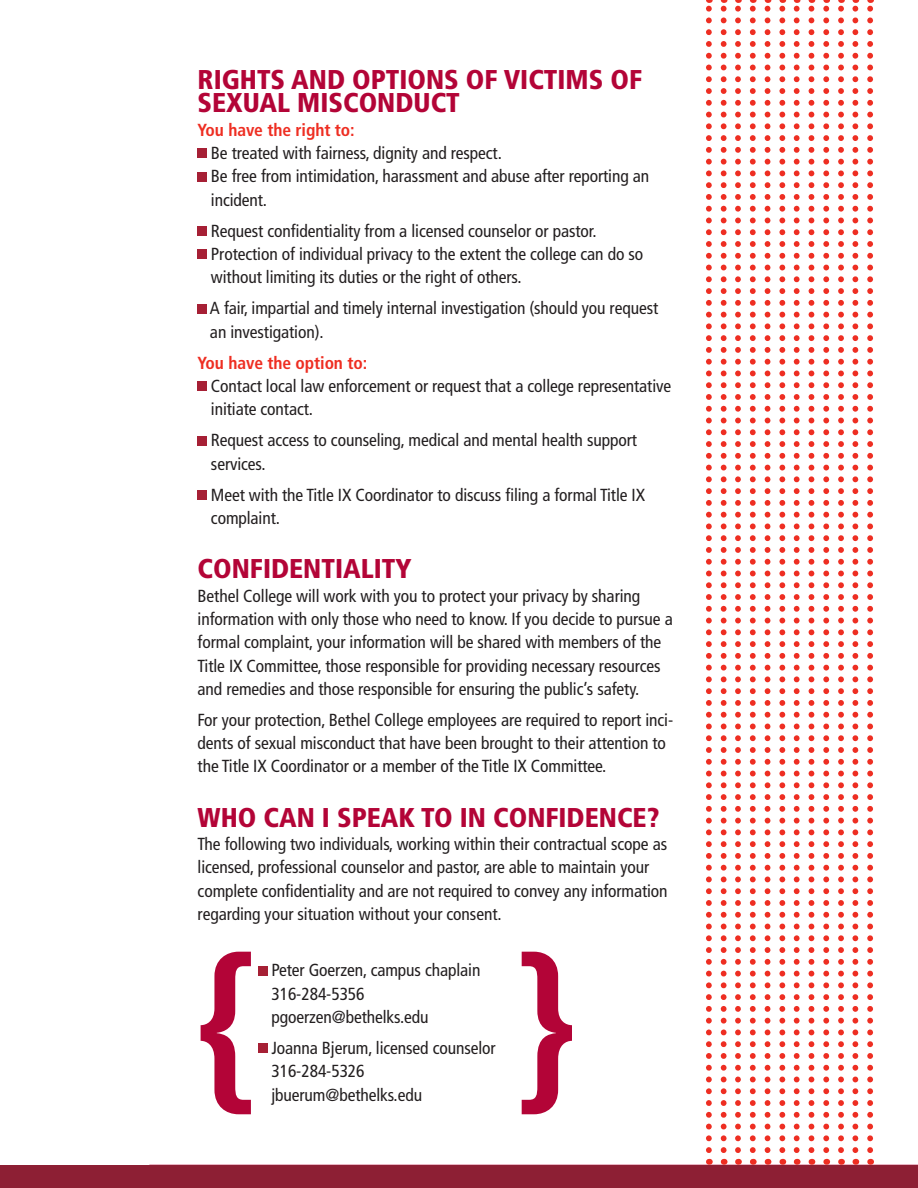
<style>
.page{position:relative;width:918px;height:1188px;background:#fff}
.page>*{position:absolute;margin:0;border:0;box-sizing:border-box;transform-origin:0 0}
.t1{font:900 condensed 181.5px "Frutiger LT Std";color:#b30437;scale:.91 1}
.t2{font:900 condensed 27.15px/23.2px "Frutiger LT Std";color:#b30437}
.t3{font:condensed 17.4px/23.2px "Frutiger LT Std";letter-spacing:-.005em;color:#231f20}
.s1{font-weight:700;color:#ee2e22}
</style>
<div class="page">
<div style="left:149px;top:1165px;width:769px;height:23px;background:#8d1f34"></div>
<div style="left:198px;top:149px;width:9px;height:9px;background:#a62035"></div>
<div style="left:198px;top:172px;width:9px;height:9px;background:#a62035"></div>
<div style="left:198px;top:226px;width:9px;height:10px;background:#a62035"></div>
<div style="left:198px;top:250px;width:9px;height:9px;background:#a62035"></div>
<div style="left:198px;top:304px;width:9px;height:9px;background:#a62035"></div>
<div style="left:198px;top:382px;width:9px;height:9px;background:#a62035"></div>
<div style="left:198px;top:436px;width:9px;height:9px;background:#a62035"></div>
<div style="left:198px;top:490px;width:9px;height:10px;background:#a62035"></div>
<svg style="left:867px;top:0;width:6px;height:1150px"></svg>
<svg style="left:852px;top:0;width:6px;height:1150px"></svg>
<svg style="left:838px;top:0;width:6px;height:1150px"></svg>
<svg style="left:823px;top:0;width:6px;height:1150px"></svg>
<svg style="left:809px;top:0;width:5px;height:1150px"></svg>
<svg style="left:794px;top:0;width:6px;height:1150px"></svg>
<svg style="left:779px;top:0;width:6px;height:1150px"></svg>
<svg style="left:765px;top:0;width:5px;height:1150px"></svg>
<svg style="left:750px;top:0;width:6px;height:1150px"></svg>
<svg style="left:735px;top:0;width:6px;height:1150px"></svg>
<svg style="left:721px;top:0;width:6px;height:1150px"></svg>
<svg style="left:706px;top:0;width:6px;height:1150px"></svg>
<div style="left:258px;top:966px;width:9px;height:9px;background:#a62035"></div>
<div style="left:258px;top:1044px;width:9px;height:9px;background:#a62035"></div>
<div style="left:0;top:1166px;width:918px;height:22px;background:#8d1f34"></div>
<p class="t2" style="left:198px;top:68px;width:446px">RIGHTS AND OPTIONS OF VICTIMS OF<br>SEXUAL MISCONDUCT</p>
<p class="t3" style="left:211px;top:118px;width:440px;text-indent:-13px"><span class="s1">You have the right to:<br></span>Be treated with fairness, dignity and respect.<br>Be free from intimidation, harassment and abuse after reporting an incident.</p>
<p class="t3" style="left:211px;top:219px;width:434px">Request confidentiality from a licensed counselor or pastor.<br>Protection of individual privacy to the extent the college can do so without limiting its duties or the right of others.</p>
<p class="t3" style="left:210px;top:297px;width:450px">A fair, impartial and timely internal investigation (should you request an investigation).</p>
<p class="t3" style="left:211px;top:351px;width:462px;text-indent:-13px"><span class="s1">You have the option to:<br></span>Contact local law enforcement or request that a college representative initiate contact.</p>
<p class="t3" style="left:211px;top:429px;width:427px">Request access to counseling, medical and mental health support services.</p>
<p class="t3" style="left:211px;top:483px;width:436px">Meet with the Title IX Coordinator to discuss filing a formal Title IX complaint.</p>
<p class="t2" style="left:198px;top:557px;width:215px">CONFIDENTIALITY</p>
<p class="t3" style="left:198px;top:584px;width:477px">Bethel College will work with you to protect your privacy by sharing information with only those who need to know. If you decide to pursue a formal complaint, your information will be shared with members of the Title IX Committee, those responsible for providing necessary resources and remedies and those responsible for ensuring the public’s safety.</p>
<p class="t3" style="left:198px;top:708px;width:477px">For your protection, Bethel College employees are required to report inci&shy;dents of sexual misconduct that have been brought to their attention to the Title IX Coordinator or a member of the Title IX Committee.</p>
<p class="t2" style="left:198px;top:806px;width:463px">WHO CAN I SPEAK TO IN CONFIDENCE?</p>
<p class="t3" style="left:198px;top:833px;width:472px">The following two individuals, working within their contractual scope as licensed, professional counselor and pastor, are able to maintain your complete confidentiality and are not required to convey any information regarding your situation without your consent.</p>
<p class="t3" style="left:271px;top:959px;width:210px">Peter Goerzen, campus chaplain<br>316-284-5356 pgoerzen@bethelks.edu</p>
<p class="t3" style="left:271px;top:1036px;width:226px">Joanna Bjerum, licensed counselor<br>316-284-5326</p>
<p class="t1" style="left:198px;top:917px;width:62px">{</p>
<p class="t1" style="left:520px;top:917px;width:62px">}</p>
<p class="t3" style="left:271px;top:1083px;width:152px">jbuerum@bethelks.edu</p>
</div>
